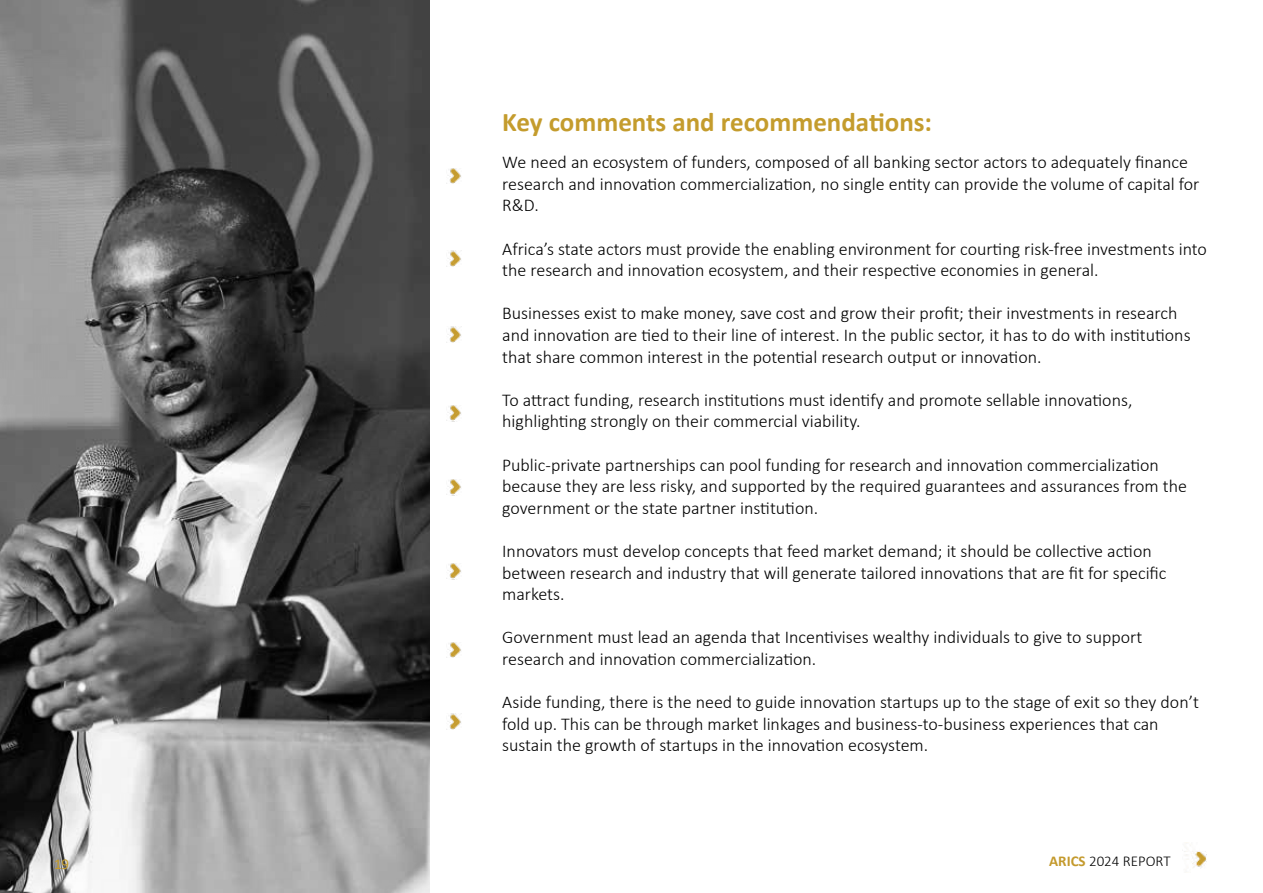
<style>
.page{position:relative;width:1263px;height:893px;background:#fff}
.page>*{position:absolute;margin:0;border:0;box-sizing:border-box;transform-origin:0 0}
.t1{font:700 27px "Calibri";color:#c49c2d}
.t2{font:300 18px/21.6px "Calibri";color:#000}
.t3{font:300 15px "Calibri";color:#000}
.t4{font:15px "Calibri";color:#c49c2d}
.s1{font-weight:700;color:#c49a2d}
</style>
<div class="page">
<img style="left:1184px;top:851px;width:22px;height:17px">
<img style="left:446px;top:168px;width:15px;height:16px">
<img style="left:446px;top:251px;width:15px;height:16px">
<img style="left:446px;top:327px;width:15px;height:16px">
<img style="left:446px;top:405px;width:15px;height:16px">
<img style="left:446px;top:479px;width:15px;height:16px">
<img style="left:446px;top:563px;width:15px;height:16px">
<img style="left:446px;top:642px;width:15px;height:16px">
<img style="left:446px;top:714px;width:15px;height:16px">
<svg style="left:0;top:0;width:430px;height:893px;background:#6a6a6a"></svg>
<p class="t4" style="left:54px;top:853px;width:17px">19</p>
<h1 class="t1" style="left:502px;top:103px;width:431px">Key comments and recommendations:</h1>
<p class="t2" style="left:502px;top:151px;width:699px">We need an ecosystem of funders, composed of all banking sector actors to adequately finance research and innovation commercialization, no single entity can provide the volume of capital for<br>R&amp;D.</p>
<p class="t2" style="left:502px;top:238px;width:706px">Africa’s state actors must provide the enabling environment for courting risk-free investments into the research and innovation ecosystem, and their respective economies in general.</p>
<p class="t2" style="left:502px;top:302px;width:690px">Businesses exist to make money, save cost and grow their profit; their investments in research and innovation are tied to their line of interest. In the public sector, it has to do with institutions that share common interest in the potential research output or innovation.</p>
<p class="t2" style="left:502px;top:389px;width:632px">To attract funding, research institutions must identify and promote sellable innovations, highlighting strongly on their commercial viability.</p>
<p class="t2" style="left:502px;top:454px;width:686px">Public-private partnerships can pool funding for research and innovation commercialization because they are less risky, and supported by the required guarantees and assurances from the government or the state partner institution.</p>
<p class="t2" style="left:502px;top:540px;width:666px">Innovators must develop concepts that feed market demand; it should be collective action between research and industry that will generate tailored innovations that are fit for specific markets.</p>
<p class="t2" style="left:502px;top:626px;width:641px">Government must lead an agenda that Incentivises wealthy individuals to give to support research and innovation commercialization.</p>
<p class="t2" style="left:502px;top:691px;width:698px">Aside funding, there is the need to guide innovation startups up to the stage of exit so they don’t fold up. This can be through market linkages and business-to-business experiences that can sustain the growth of startups in the innovation ecosystem.</p>
<p class="t3" style="left:1049px;top:852px;width:123px"><span class="s1">ARICS</span> 2024 REPORT</p>
</div>
